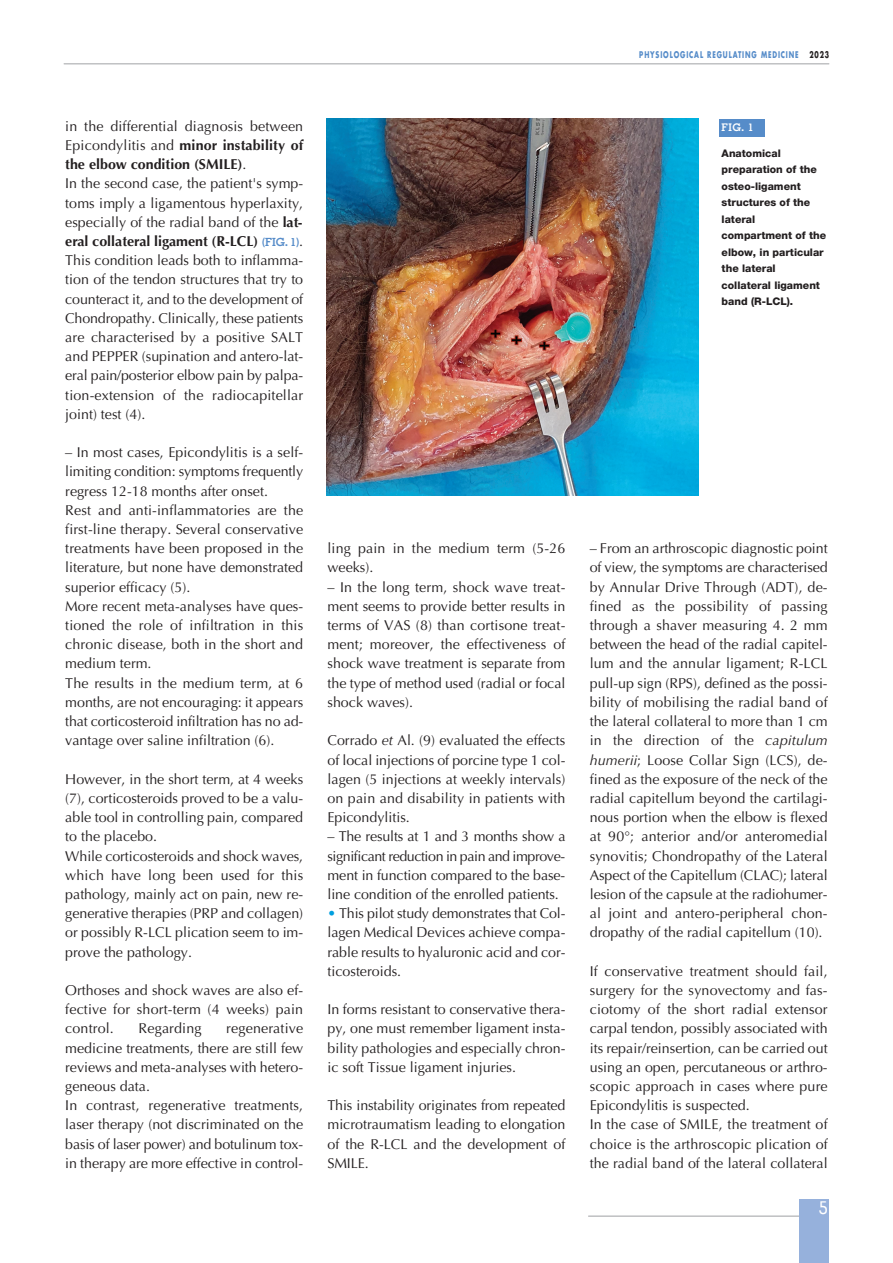
<style>
.page{position:relative;width:893px;height:1263px;background:#fff}
.page>*{position:absolute;margin:0;border:0;box-sizing:border-box;transform-origin:0 0}
.t1{font:500 18px "Memphis";color:#fff}
.t2{font:14.25px/19.2px "Optima LT Std";color:#231f20;text-align:justify}
.t3{font:800 10.5px/16.5px "Helvetica Neue LT Pro";color:#231f20}
.t4{font:700 10.5px "Memphis";color:#fff}
.t5{font:700 9px "Futura LT";letter-spacing:.135em;color:#568cc9;scale:.7 1}
.s1{color:#231f20}
.s2{font-weight:700}
.s3{font-family:"Memphis";font-weight:700;font-size:11.25px;color:#568cc9}
.s4{font-style:italic}
.s5{color:#009fdf}
</style>
<div class="page">
<hr style="left:588px;top:1216px;width:220px;height:1px;background:#bcbdc0">
<div style="left:799px;top:1199px;width:30px;height:64px;background:#96b1dc"></div>
<hr style="left:64px;top:64px;width:765px;height:1px;background:#bcbdc0">
<img style="left:326px;top:118px;width:372px;height:378px">
<div style="left:719px;top:119px;width:46px;height:17px;background:#568cc9"></div>
<p class="t5" style="left:639px;top:49px;width:273px">PHYSIOLOGICAL REGULATING MEDICINE <span class="s1">2023</span></p>
<p class="t2" style="left:65px;top:118px;width:239px">in the differential diagnosis between Epicondylitis and <span class="s2">minor instability of the elbow condition (SMILE)</span>.</p>
<p class="t2" style="left:65px;top:175px;width:239px">In the second case, the patient's symp&shy;toms imply a ligamentous hyperlaxity, especially of the radial band of the <span class="s2">lat&shy;eral collateral ligament (R-LCL)</span> <span class="s3">(FIG. 1)</span>.</p>
<p class="t2" style="left:65px;top:252px;width:239px">This condition leads both to inflamma&shy;tion of the tendon structures that try to counteract it, and to the development of Chondropathy. Clinically, these patients are characterised by a positive SALT and PEPPER (supination and antero-lat&shy;eral pain/posterior elbow pain by palpa&shy;tion-extension of the radiocapitellar joint) test (4).</p>
<p class="t2" style="left:65px;top:444px;width:239px">– In most cases, Epicondylitis is a self&shy;limiting condition: symptoms frequently regress 12-18 months after onset.</p>
<p class="t2" style="left:65px;top:502px;width:239px">Rest and anti-inflammatories are the first-line therapy. Several conservative treatments have been proposed in the literature, but none have demonstrated superior efficacy (5).</p>
<p class="t2" style="left:65px;top:598px;width:239px">More recent meta-analyses have ques&shy;tioned the role of infiltration in this chronic disease, both in the short and medium term.</p>
<p class="t2" style="left:65px;top:675px;width:239px">The results in the medium term, at 6 months, are not encouraging: it appears that corticosteroid infiltration has no ad&shy;vantage over saline infiltration (6).</p>
<p class="t2" style="left:65px;top:771px;width:239px">However, in the short term, at 4 weeks (7), corticosteroids proved to be a valu&shy;able tool in controlling pain, compared to the placebo.</p>
<p class="t2" style="left:65px;top:847px;width:239px">While corticosteroids and shock waves, which have long been used for this pathology, mainly act on pain, new re&shy;generative therapies (PRP and collagen) or possibly R-LCL plication seem to im&shy;prove the pathology.</p>
<p class="t2" style="left:65px;top:982px;width:239px">Orthoses and shock waves are also ef&shy;fective for short-term (4 weeks) pain control.</p>
<p class="t2" style="left:139px;top:1020px;width:65px">Regarding</p>
<p class="t2" style="left:65px;top:1020px;width:239px;text-indent:161px">regenerative medicine treatments, there are still few reviews and meta-analyses with hetero&shy;geneous data.</p>
<p class="t2" style="left:65px;top:1097px;width:239px">In contrast, regenerative treatments, laser therapy (not discriminated on the basis of laser power) and botulinum tox&shy;in therapy are more effective in control-</p>
<p class="t2" style="left:327px;top:540px;width:239px">ling pain in the medium term (5-26 weeks).</p>
<p class="t2" style="left:327px;top:579px;width:239px">– In the long term, shock wave treat&shy;ment seems to provide better results in terms of VAS (8) than cortisone treat&shy;ment; moreover, the effectiveness of shock wave treatment is separate from the type of method used (radial or focal shock waves).</p>
<p class="t2" style="left:327px;top:732px;width:239px">Corrado <span class="s4">et</span> Al. (9) evaluated the effects of local injections of porcine type 1 col&shy;lagen (5 injections at weekly intervals) on pain and disability in patients with Epicondylitis.</p>
<p class="t2" style="left:327px;top:828px;width:239px">– The results at 1 and 3 months show a significant reduction in pain and improve&shy;ment in function compared to the base&shy;line condition of the enrolled patients.</p>
<p class="t2" style="left:327px;top:905px;width:239px"><span class="s5">•</span> This pilot study demonstrates that Col&shy;lagen Medical Devices achieve compa&shy;rable results to hyaluronic acid and cor&shy;ticosteroids.</p>
<p class="t2" style="left:327px;top:1001px;width:239px">In forms resistant to conservative thera&shy;py, one must remember ligament insta&shy;bility pathologies and especially chron&shy;ic soft Tissue ligament injuries.</p>
<p class="t2" style="left:327px;top:1097px;width:239px">This instability originates from repeated microtraumatism leading to elongation of the R-LCL and the development of SMILE.</p>
<p class="t4" style="left:721px;top:124px;width:34px">FIG. 1</p>
<p class="t3" style="left:722px;top:146px;width:106px">Anatomical preparation of the osteo-ligament structures of the lateral compartment of the elbow, in particular the lateral collateral ligament band (R-LCL).</p>
<p class="t2" style="left:590px;top:540px;width:239px">– From an arthroscopic diagnostic point of view, the symptoms are characterised by Annular Drive Through (ADT), de&shy;fined as the possibility of passing through a shaver measuring 4. 2 mm between the head of the radial capitel&shy;lum and the annular ligament; R-LCL pull-up sign (RPS), defined as the possi&shy;bility of mobilising the radial band of the lateral collateral to more than 1 cm in the direction of the <span class="s4">capitulum humerii</span>; Loose Collar Sign (LCS), de&shy;fined as the exposure of the neck of the radial capitellum beyond the cartilagi&shy;nous portion when the elbow is flexed at 90°; anterior and/or anteromedial synovitis; Chondropathy of the Lateral Aspect of the Capitellum (CLAC); lateral lesion of the capsule at the radiohumer&shy;al joint and antero-peripheral chon&shy;dropathy of the radial capitellum (10).</p>
<p class="t2" style="left:590px;top:963px;width:239px">If conservative treatment should fail, surgery for the synovectomy and fas&shy;ciotomy of the short radial extensor carpal tendon, possibly associated with its repair/reinsertion, can be carried out using an open, percutaneous or arthro&shy;scopic approach in cases where pure Epicondylitis is suspected.</p>
<p class="t2" style="left:590px;top:1116px;width:239px">In the case of SMILE, the treatment of choice is the arthroscopic plication of the radial band of the lateral collateral</p>
<p class="t1" style="left:819px;top:1201px;width:10px">5</p>
</div>
